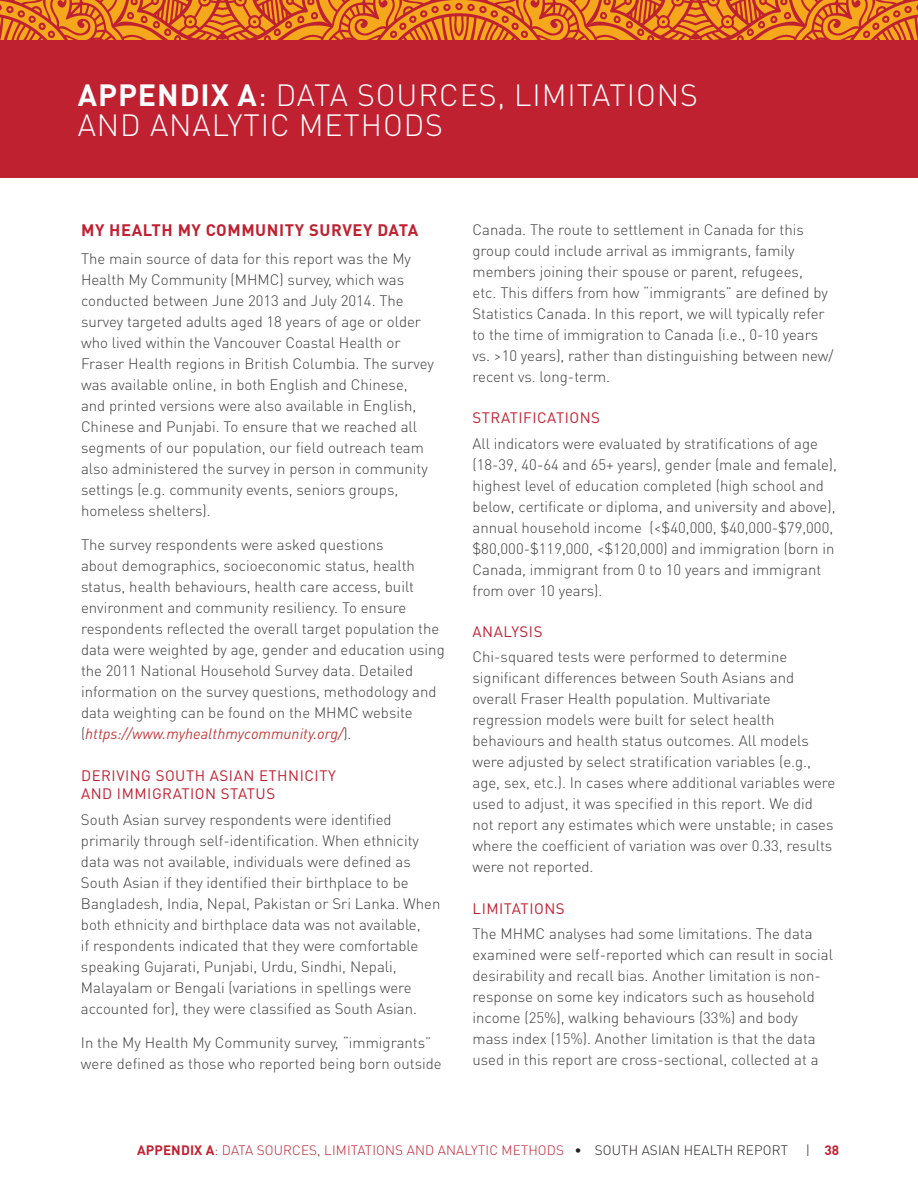
<style>
.page{position:relative;width:918px;height:1188px;background:#fff}
.page>*{position:absolute;margin:0;border:0;box-sizing:border-box;transform-origin:0 0}
.t1{font:300 30.3px/30.3px "DIN Pro";letter-spacing:.03em;color:#fff}
.t2{font:700 16.5px "DIN Pro";letter-spacing:.035em;color:#c02131}
.t3{font:300 15px/21px "DIN Pro";color:#3e3e3f}
.t4{font:15px/18.8px "DIN Pro";letter-spacing:.035em;color:#c02131}
.t5{font:italic 15px "DIN";color:#c43c3c}
.t6{font:300 13.5px "DIN Pro";letter-spacing:.01em;color:#c02131}
.t7{font:700 13.5px "DIN Pro";color:#c02131}
.s1{font-weight:700}
.s2{font-weight:400}
.s3{font-family:"DIN Pro";font-weight:300;font-style:normal;color:#3e3e3f}
.s4{color:#231f20}
.s5{font-weight:300;color:#231f20}
</style>
<div class="page">
<img style="left:0;top:0;width:918px;height:40px">
<div style="left:0;top:40px;width:918px;height:138px;background:#c02131"></div>
<h1 class="t1" style="left:78px;top:79px;width:622px"><span class="s1">APPENDIX A</span><span class="s2">:</span> DATA SOURCES, LIMITATIONS<br>AND ANALYTIC METHODS</h1>
<p class="t2" style="left:81px;top:219px;width:339px">MY HEALTH MY COMMUNITY SURVEY DATA</p>
<p class="t3" style="left:81px;top:247px;width:354px">The main source of data for this report was the My Health My Community (MHMC) survey, which was conducted between June 2013 and July 2014. The survey targeted adults aged 18 years of age or older who lived within the Vancouver Coastal Health or Fraser Health regions in British Columbia. The survey was available online, in both English and Chinese, and printed versions were also available in English, Chinese and Punjabi. To ensure that we reached all segments of our population, our field outreach team also administered the survey in person in community settings (e.g. community events, seniors groups, homeless shelters).</p>
<p class="t3" style="left:81px;top:534px;width:365px">The survey respondents were asked questions<br>about demographics, socioeconomic status, health status, health behaviours, health care access, built environment and community resiliency. To ensure respondents reflected the overall target population the data were weighted by age, gender and education using the 2011 National Household Survey data. Detailed information on the survey questions, methodology and data weighting can be found on the MHMC website</p>
<p class="t5" style="left:81px;top:725px;width:272px"><span class="s3">(</span>https://www.myhealthmycommunity.org/<span class="s3">).</span></p>
<p class="t4" style="left:81px;top:765px;width:256px">DERIVING SOUTH ASIAN ETHNICITY<br>AND IMMIGRATION STATUS</p>
<p class="t3" style="left:81px;top:808px;width:361px">South Asian survey respondents were identified primarily through self-identification. When ethnicity data was not available, individuals were defined as South Asian if they identified their birthplace to be Bangladesh, India, Nepal, Pakistan or Sri Lanka. When both ethnicity and birthplace data was not available,<br>if respondents indicated that they were comfortable speaking Gujarati, Punjabi, Urdu, Sindhi, Nepali, Malayalam or Bengali (variations in spellings were accounted for), they were classified as South Asian.</p>
<p class="t3" style="left:81px;top:1032px;width:362px">In the My Health My Community survey, “immigrants” were defined as those who reported being born outside</p>
<p class="t3" style="left:472px;top:218px;width:363px">Canada. The route to settlement in Canada for this group could include arrival as immigrants, family members joining their spouse or parent, refugees,<br>etc. This differs from how “immigrants” are defined by Statistics Canada. In this report, we will typically refer to the time of immigration to Canada (i.e., 0-10 years vs. &gt;10 years), rather than distinguishing between new/ recent vs. long-term.</p>
<p class="t4" style="left:473px;top:408px;width:129px">STRATIFICATIONS</p>
<p class="t3" style="left:472px;top:432px;width:366px">All indicators were evaluated by stratifications of age (18-39, 40-64 and 65+ years), gender (male and female), highest level of education completed (high school and below, certificate or diploma, and university and above), annual household income (&lt;$40,000, $40,000-$79,000, $80,000-$119,000, &lt;$120,000) and immigration (born in Canada, immigrant from 0 to 10 years and immigrant from over 10 years).</p>
<p class="t4" style="left:473px;top:622px;width:71px">ANALYSIS</p>
<p class="t3" style="left:472px;top:646px;width:364px">Chi-squared tests were performed to determine significant differences between South Asians and overall Fraser Health population. Multivariate regression models were built for select health behaviours and health status outcomes. All models were adjusted by select stratification variables (e.g., age, sex, etc.). In cases where additional variables were used to adjust, it was specified in this report. We did not report any estimates which were unstable; in cases where the coefficient of variation was over 0.33, results were not reported.</p>
<p class="t4" style="left:473px;top:898px;width:94px">LIMITATIONS</p>
<p class="t3" style="left:472px;top:923px;width:362px">The MHMC analyses had some limitations. The data examined were self-reported which can result in social desirability and recall bias. Another limitation is non&shy;response on some key indicators such as household income (25%), walking behaviours (33%) and body mass index (15%). Another limitation is that the data used in this report are cross-sectional, collected at a</p>
<p class="t6" style="left:137px;top:1141px;width:652px"><span class="s1">APPENDIX A</span>: DATA SOURCES, LIMITATIONS AND ANALYTIC METHODS <span class="s4">• SOUTH ASIAN HEALTH REPORT</span></p>
<p class="t7" style="left:806px;top:1141px;width:35px"><span class="s5">|</span> 38</p>
</div>
